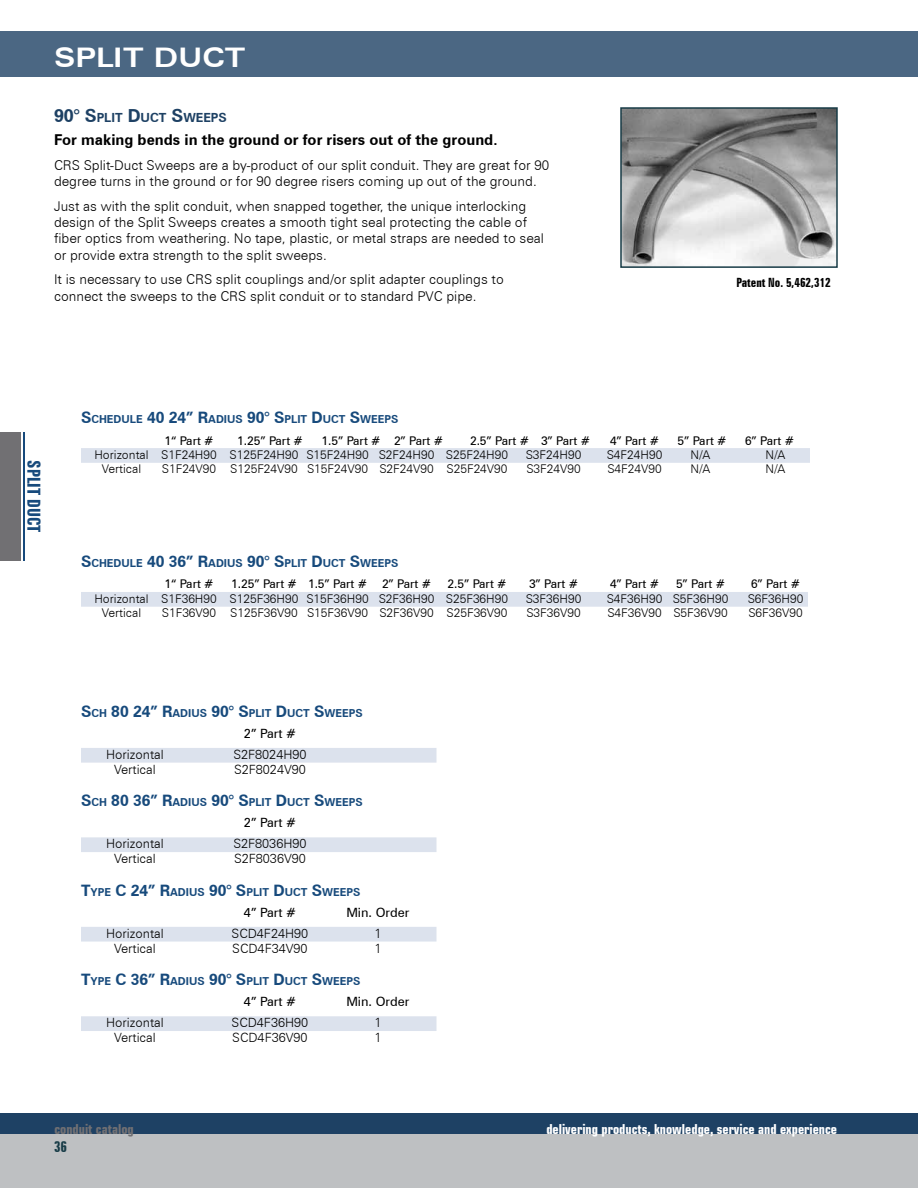
<style>
.page{position:relative;width:918px;height:1188px;background:#fff}
.page>*{position:absolute;margin:0;border:0;box-sizing:border-box;transform-origin:0 0}
.t1{font:700 expanded 27px "Zurich BT";color:#fff}
.t2{font:700 extra-condensed 18px "Zurich BT";color:#174a7c}
.t3{font:700 15px "Zurich BT";color:#000}
.t4{font:700 extra-condensed 15px "Zurich BT";color:#183c47}
.t5{font:300 13.5px/16.2px "Zurich BT";color:#000}
.t6{font:700 condensed 13.5px "Square 721 BT";color:#fff}
.t7{font:700 condensed 13.5px "Square 721 BT";color:#717073}
.t8{font:300 12.75px "Zurich BT";color:#000}
.t9{font:12.75px "Zurich BT";color:#000}
.t10{font:700 extra-condensed 12.75px "Zurich BT";color:#000}
.t11{font:700 12.6px "Zurich BT";color:#1e4164}
.t12{font:300 12px "Zurich BT";color:#000}
.t13{font:12px "Zurich BT";color:#000}
.t14{font:700 10.95px "Zurich BT";color:#174a7c}
.s1{font-size:18px}
.s2{font-size:15.75px}
</style>
<div class="page">
<div style="left:0;top:1121px;width:918px;height:67px;background:#bec0c2"></div>
<div style="left:0;top:1113px;width:918px;height:21px;background:#1e4164"></div>
<div style="left:0;top:32px;width:918px;height:45px;background:#4b6783"></div>
<div style="left:0;top:432px;width:20px;height:129px;background:#717073"></div>
<hr style="left:23px;top:432px;width:1px;height:129px;background:#174a7c">
<img style="left:623px;top:110px;width:212px;height:155px">
<div style="left:620px;top:107px;width:218px;height:161px;border:2px solid #183c47"></div>
<div style="left:81px;top:748px;width:355px;height:15px;background:#dce2ed"></div>
<div style="left:81px;top:837px;width:355px;height:15px;background:#dce2ed"></div>
<div style="left:81px;top:927px;width:355px;height:15px;background:#dce2ed"></div>
<div style="left:81px;top:1016px;width:355px;height:15px;background:#dce2ed"></div>
<div style="left:81px;top:448px;width:729px;height:15px;background:#dce2ed"></div>
<div style="left:81px;top:592px;width:727px;height:15px;background:#dce2ed"></div>
<h1 class="t1" style="left:54px;top:41px;width:193px">Split Duct</h1>
<p class="t11" style="left:54px;top:110px;width:173px"><span class="s1">90° S</span>PLIT <span class="s1">D</span>UCT <span class="s1">S</span>WEEPS</p>
<p class="t3" style="left:54px;top:131px;width:445px">For making bends in the ground or for risers out of the ground.</p>
<p class="t5" style="left:54px;top:157px;width:497px">CRS Split-Duct Sweeps are a by-product of our split conduit. They are great for 90 degree turns in the ground or for 90 degree risers coming up out of the ground.</p>
<p class="t5" style="left:54px;top:198px;width:491px">Just as with the split conduit, when snapped together, the unique interlocking design of the Split Sweeps creates a smooth tight seal protecting the cable of fiber optics from weathering. No tape, plastic, or metal straps are needed to seal or provide extra strength to the split sweeps.</p>
<p class="t5" style="left:54px;top:271px;width:451px">It is necessary to use CRS split couplings and/or split adapter couplings to connect the sweeps to the CRS split conduit or to standard PVC pipe.</p>
<p class="t10" style="left:736px;top:275px;width:96px">Patent No. 5,462,312</p>
<h2 class="t2" style="left:44px;top:460px;width:74px;rotate:90deg">SPLIT DUCT</h2>
<p class="t14" style="left:81px;top:413px;width:318px"><span class="s2">S</span>CHEDULE <span class="s2">40 24” R</span>ADIUS <span class="s2">90° S</span>PLIT <span class="s2">D</span>UCT <span class="s2">S</span>WEEPS</p>
<p class="t13" style="left:165px;top:433px;width:50px">1“ Part #</p>
<p class="t13" style="left:237px;top:433px;width:67px">1.25” Part #</p>
<p class="t13" style="left:322px;top:433px;width:123px">1.5” Part # 2” Part #</p>
<p class="t13" style="left:470px;top:433px;width:121px">2.5” Part # 3” Part #</p>
<p class="t13" style="left:610px;top:433px;width:50px">4” Part #</p>
<p class="t13" style="left:678px;top:433px;width:50px">5” Part #</p>
<p class="t13" style="left:745px;top:433px;width:50px">6” Part #</p>
<p class="t12" style="left:94px;top:447px;width:415px">Horizontal S1F24H90 S125F24H90 S15F24H90 S2F24H90 S25F24H90</p>
<p class="t12" style="left:526px;top:447px;width:57px">S3F24H90</p>
<p class="t12" style="left:607px;top:447px;width:57px">S4F24H90</p>
<p class="t12" style="left:691px;top:447px;width:21px">N/A</p>
<p class="t12" style="left:766px;top:447px;width:21px">N/A</p>
<p class="t12" style="left:102px;top:462px;width:41px">Vertical</p>
<p class="t12" style="left:162px;top:462px;width:347px">S1F24V90 S125F24V90 S15F24V90 S2F24V90 S25F24V90</p>
<p class="t12" style="left:526px;top:462px;width:56px">S3F24V90</p>
<p class="t12" style="left:607px;top:462px;width:56px">S4F24V90</p>
<p class="t12" style="left:691px;top:462px;width:21px">N/A</p>
<p class="t12" style="left:766px;top:462px;width:21px">N/A</p>
<p class="t14" style="left:81px;top:557px;width:318px"><span class="s2">S</span>CHEDULE <span class="s2">40 36” R</span>ADIUS <span class="s2">90° S</span>PLIT <span class="s2">D</span>UCT <span class="s2">S</span>WEEPS</p>
<p class="t13" style="left:165px;top:577px;width:50px">1“ Part #</p>
<p class="t13" style="left:231px;top:577px;width:137px">1.25” Part # 1.5” Part #</p>
<p class="t13" style="left:382px;top:577px;width:50px">2” Part #</p>
<p class="t13" style="left:448px;top:577px;width:60px">2.5” Part #</p>
<p class="t13" style="left:529px;top:577px;width:50px">3” Part #</p>
<p class="t13" style="left:610px;top:577px;width:50px">4” Part #</p>
<p class="t13" style="left:676px;top:577px;width:50px">5” Part #</p>
<p class="t13" style="left:751px;top:577px;width:50px">6” Part #</p>
<p class="t12" style="left:94px;top:591px;width:415px">Horizontal S1F36H90 S125F36H90 S15F36H90 S2F36H90 S25F36H90</p>
<p class="t12" style="left:526px;top:591px;width:57px">S3F36H90</p>
<p class="t12" style="left:607px;top:591px;width:123px">S4F36H90 S5F36H90</p>
<p class="t12" style="left:748px;top:591px;width:57px">S6F36H90</p>
<p class="t12" style="left:102px;top:606px;width:41px">Vertical</p>
<p class="t12" style="left:162px;top:606px;width:347px">S1F36V90 S125F36V90 S15F36V90 S2F36V90 S25F36V90</p>
<p class="t12" style="left:526px;top:606px;width:56px">S3F36V90</p>
<p class="t12" style="left:607px;top:606px;width:122px">S4F36V90 S5F36V90</p>
<p class="t12" style="left:748px;top:606px;width:56px">S6F36V90</p>
<p class="t14" style="left:81px;top:706px;width:282px"><span class="s2">S</span>CH <span class="s2">80 24” R</span>ADIUS <span class="s2">90° S</span>PLIT <span class="s2">D</span>UCT <span class="s2">S</span>WEEPS</p>
<p class="t9" style="left:244px;top:726px;width:54px">2” Part #</p>
<p class="t8" style="left:106px;top:746px;width:59px">Horizontal</p>
<p class="t8" style="left:233px;top:746px;width:75px">S2F8024H90</p>
<p class="t8" style="left:114px;top:762px;width:43px">Vertical</p>
<p class="t8" style="left:234px;top:762px;width:73px">S2F8024V90</p>
<p class="t14" style="left:81px;top:796px;width:282px"><span class="s2">S</span>CH <span class="s2">80 36” R</span>ADIUS <span class="s2">90° S</span>PLIT <span class="s2">D</span>UCT <span class="s2">S</span>WEEPS</p>
<p class="t9" style="left:244px;top:815px;width:54px">2” Part #</p>
<p class="t8" style="left:106px;top:836px;width:59px">Horizontal</p>
<p class="t8" style="left:233px;top:836px;width:75px">S2F8036H90</p>
<p class="t8" style="left:114px;top:851px;width:43px">Vertical</p>
<p class="t8" style="left:234px;top:851px;width:73px">S2F8036V90</p>
<p class="t14" style="left:81px;top:885px;width:280px"><span class="s2">T</span>YPE <span class="s2">C 24” R</span>ADIUS <span class="s2">90° S</span>PLIT <span class="s2">D</span>UCT <span class="s2">S</span>WEEPS</p>
<p class="t9" style="left:244px;top:905px;width:54px">4” Part #</p>
<p class="t9" style="left:346px;top:905px;width:65px">Min. Order</p>
<p class="t8" style="left:106px;top:925px;width:59px">Horizontal</p>
<p class="t8" style="left:232px;top:925px;width:78px">SCD4F24H90</p>
<p class="t8" style="left:374px;top:925px;width:9px">1</p>
<p class="t8" style="left:114px;top:941px;width:43px">Vertical</p>
<p class="t8" style="left:232px;top:941px;width:77px">SCD4F34V90</p>
<p class="t8" style="left:374px;top:941px;width:9px">1</p>
<p class="t14" style="left:81px;top:975px;width:280px"><span class="s2">T</span>YPE <span class="s2">C 36” R</span>ADIUS <span class="s2">90° S</span>PLIT <span class="s2">D</span>UCT <span class="s2">S</span>WEEPS</p>
<p class="t9" style="left:244px;top:994px;width:54px">4” Part #</p>
<p class="t9" style="left:346px;top:994px;width:65px">Min. Order</p>
<p class="t8" style="left:106px;top:1015px;width:59px">Horizontal</p>
<p class="t8" style="left:232px;top:1015px;width:78px">SCD4F36H90</p>
<p class="t8" style="left:374px;top:1015px;width:9px">1</p>
<p class="t8" style="left:114px;top:1030px;width:43px">Vertical</p>
<p class="t8" style="left:232px;top:1030px;width:77px">SCD4F36V90</p>
<p class="t8" style="left:374px;top:1030px;width:9px">1</p>
<p class="t7" style="left:54px;top:1121px;width:81px">conduit catalog</p>
<p class="t6" style="left:546px;top:1121px;width:292px">delivering products, knowledge, service and experience</p>
<p class="t4" style="left:54px;top:1138px;width:15px">36</p>
</div>
